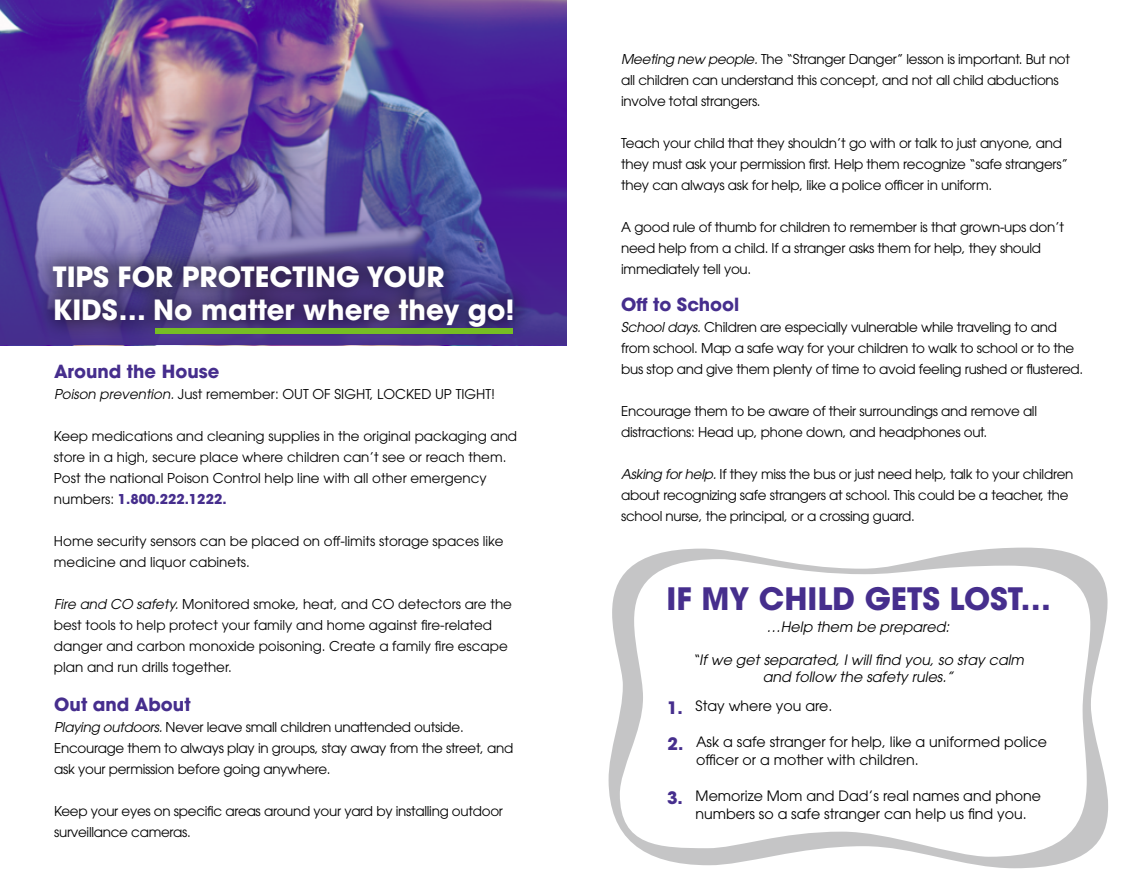
<style>
.page{position:relative;width:1134px;height:891px;background:#fff}
.page>*{position:absolute;margin:0;border:0;box-sizing:border-box;transform-origin:0 0}
.t1{font:700 30.75px "ITC Avant Garde Std";color:#462e8d}
.t2{font:700 27.75px/33.3px "ITC Avant Garde Std";color:#fff}
.t3{font:700 18px "ITC Avant Garde Std";color:#462e8d}
.t4{font:700 17.1px/36.3px "ITC Avant Garde Std";color:#462e8d}
.t5{font:14.25px/18px "ITC Avant Garde Std";color:#000}
.t6{font:italic 14.25px/16.5px "ITC Avant Garde Std";color:#000;text-align:center}
.t7{font:13.5px/21px "ITC Avant Garde Std";letter-spacing:-.02em;color:#000}
.t8{font:13.5px/21px "ITC Avant Garde Std";color:#000}
.s1{font-style:italic}
.s2{font-weight:700;color:#462e8d}
</style>
<div class="page">
<svg style="left:0;top:0;width:567px;height:345px;background:#66479f"></svg>
<div style="left:33px;top:244px;width:500px;height:103px;background:#000;opacity:.46"></div>
<svg style="left:609px;top:548px;width:499px;height:320px"></svg>
<img style="left:156px;top:329px;width:357px;height:4px">
<h2 class="t2" style="left:53px;top:259px;width:463px">TIPS FOR PROTECTING YOUR<br>KIDS… No matter where they go!</h2>
<h3 class="t3" style="left:54px;top:360px;width:167px">Around the House</h3>
<p class="t8" style="left:54px;top:384px;width:443px"><span class="s1">Poison prevention.</span> Just remember: OUT OF SIGHT, LOCKED UP TIGHT!</p>
<p class="t8" style="left:54px;top:426px;width:465px">Keep medications and cleaning supplies in the original packaging and store in a high, secure place where children can’t see or reach them.<br>Post the national Poison Control help line with all other emergency numbers: <span class="s2">1.800.222.1222.</span></p>
<p class="t8" style="left:54px;top:531px;width:451px">Home security sensors can be placed on off-limits storage spaces like medicine and liquor cabinets.</p>
<p class="t8" style="left:54px;top:594px;width:460px"><span class="s1">Fire and CO safety.</span> Monitored smoke, heat, and CO detectors are the best tools to help protect your family and home against fire-related danger and carbon monoxide poisoning. Create a family fire escape plan and run drills together.</p>
<h3 class="t3" style="left:54px;top:692px;width:138px">Out and About</h3>
<p class="t7" style="left:54px;top:717px;width:461px"><span class="s1">Playing outdoors.</span>Never leave small children unattended outside.<br>Encourage them to always play in groups, stay away from the street, and ask your permission before going anywhere.</p>
<p class="t7" style="left:54px;top:801px;width:450px">Keep your eyes on specific areas around your yard by installing outdoor surveillance cameras.</p>
<p class="t7" style="left:621px;top:48px;width:450px"><span class="s1">Meeting new people.</span>The “Stranger Danger” lesson is important. But not all children can understand this concept, and not all child abductions involve total strangers.</p>
<p class="t7" style="left:621px;top:132px;width:448px">Teach your child that they shouldn’t go with or talk to just anyone, and they must ask your permission first. Help them recognize “safe strangers” they can always ask for help, like a police officer in uniform.</p>
<p class="t7" style="left:621px;top:216px;width:444px">A good rule of thumb for children to remember is that grown-ups don’t need help from a child. If a stranger asks them for help, they should immediately tell you.</p>
<h3 class="t3" style="left:621px;top:293px;width:120px">Off to School</h3>
<p class="t7" style="left:621px;top:317px;width:464px"><span class="s1">Schooldays.</span>Children are especially vulnerable while traveling to and from school. Map a safe way for your children to walk to school or to the bus stop and give them plenty of time to avoid feeling rushed or flustered.</p>
<p class="t7" style="left:621px;top:401px;width:417px">Encourage them to be aware of their surroundings and remove all distractions: Head up, phone down, and headphones out.</p>
<p class="t7" style="left:621px;top:464px;width:454px"><span class="s1">Asking forhelp.</span>If they miss the bus or just need help, talk to your children about recognizing safe strangers at school. This could be a teacher, the school nurse, the principal, or a crossing guard.</p>
<h1 class="t1" style="left:667px;top:578px;width:386px">IF MY CHILD GETS LOST…</h1>
<p class="t6" style="left:767px;top:618px;width:187px">…Help them be prepared:</p>
<p class="t6" style="left:692px;top:651px;width:337px">“If we get separated, I will find you, so stay calm and follow the safety rules.”</p>
<p class="t5" style="left:696px;top:697px;width:138px">Stay where you are.</p>
<p class="t5" style="left:696px;top:733px;width:353px">Ask a safe stranger for help, like a uniformed police officer or a mother with children.</p>
<p class="t5" style="left:696px;top:787px;width:347px">Memorize Mom and Dad’s real names and phone numbers so a safe stranger can help us find you.</p>
<p class="t4" style="left:667px;top:689px;width:18px">1.<br>2.</p>
<p class="t4" style="left:667px;top:779px;width:17px">3.</p>
</div>
